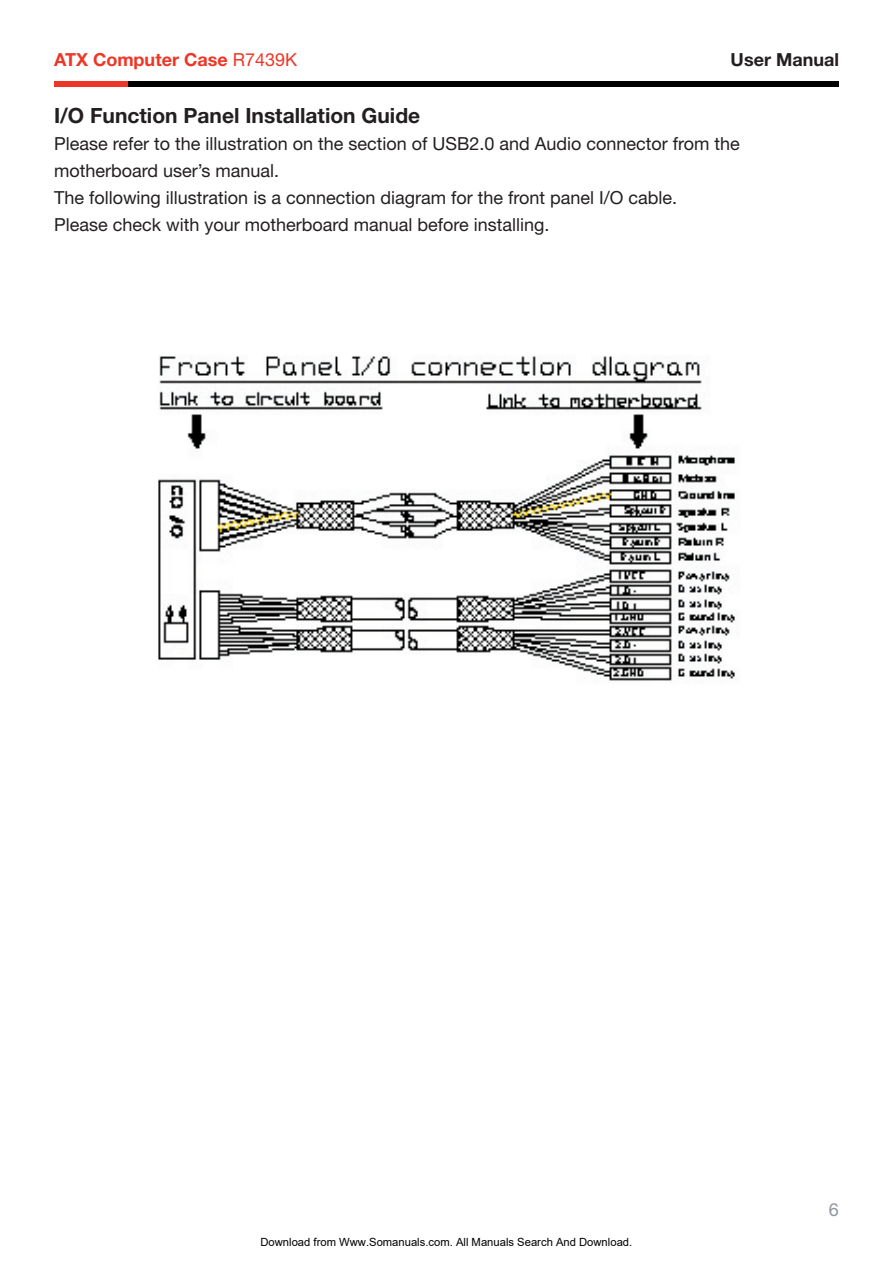
<style>
.page{position:relative;width:893px;height:1263px;background:#fff}
.page>*{position:absolute;margin:0;border:0;box-sizing:border-box;transform-origin:0 0}
.t1{font:700 21px "Helvetica Neue";color:#231f20}
.t2{font:18px/27px "Helvetica Neue";color:#231f20}
.t3{font:700 18px "Helvetica Neue";color:#ee3626}
.t4{font:700 18px "Helvetica Neue";color:#231f20}
.t5{font:18px "Helvetica Neue";color:#90969a}
.t6{font:11.25px "Arial";color:#000}
.s1{font-weight:400}
</style>
<div class="page">
<div style="left:54px;top:81px;width:785px;height:6px;background:#000"></div>
<div style="left:54px;top:81px;width:73px;height:6px;background:#ee3626"></div>
<img style="left:158px;top:355px;width:580px;height:326px">
<p class="t3" style="left:54px;top:49px;width:245px">ATX Computer Case <span class="s1">R7439K</span></p>
<p class="t4" style="left:731px;top:49px;width:110px">User Manual</p>
<p class="t1" style="left:54px;top:102px;width:368px">I/O Function Panel Installation Guide</p>
<p class="t2" style="left:54px;top:130px;width:687px">Please refer to the illustration on the section of USB2.0 and Audio connector from the motherboard user’s manual.<br>The following illustration is a connection diagram for the front panel I/O cable.<br>Please check with your motherboard manual before installing.</p>
<p class="t6" style="left:260px;top:1235px;width:373px">Download from Www.Somanuals.com. All Manuals Search And Download.</p>
<p class="t5" style="left:829px;top:1199px;width:12px">6</p>
</div>
